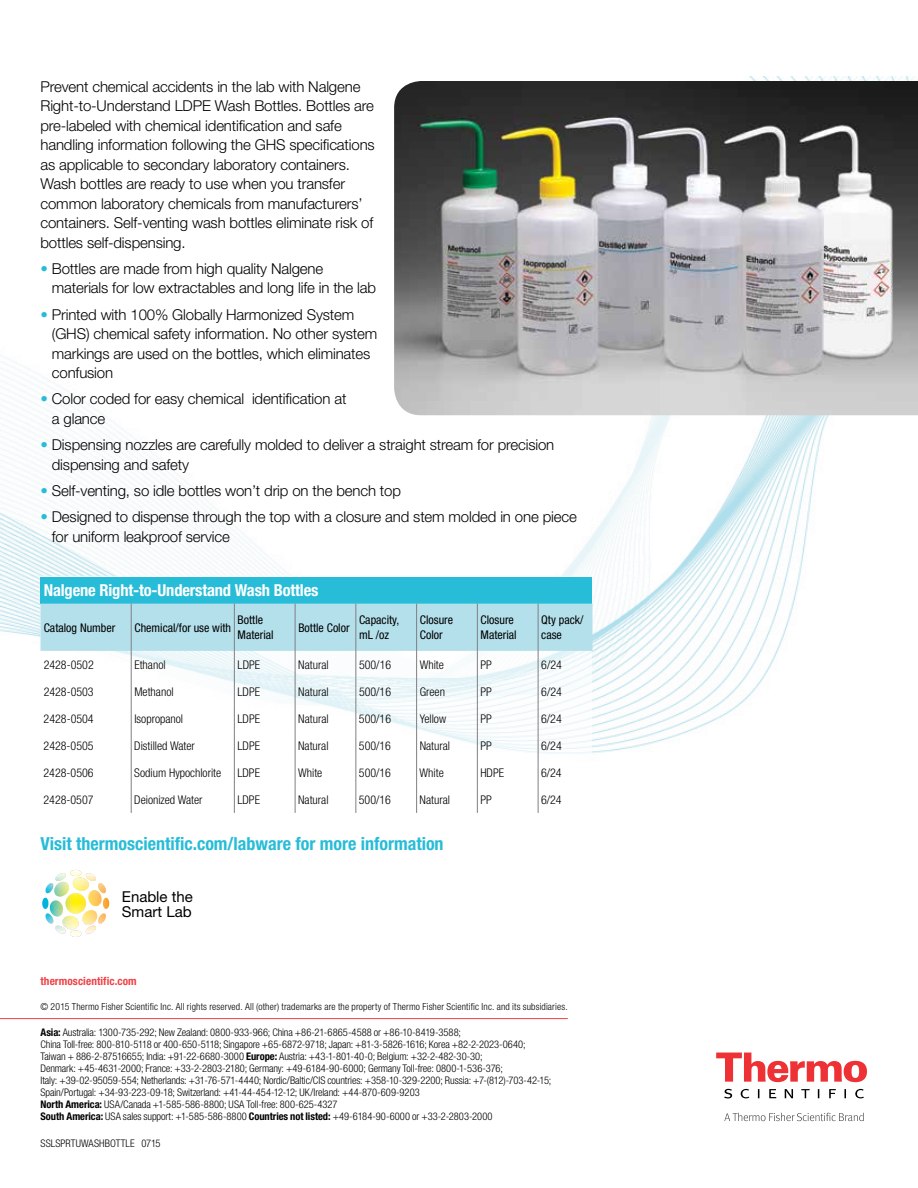
<style>
.page{position:relative;width:918px;height:1188px;background:#fff}
.page>*{position:absolute;margin:0;border:0;box-sizing:border-box;transform-origin:0 0}
.t1{font:700 condensed 18px "Helvetica Neue LT Std";color:#27bcd7}
.t2{font:700 condensed 16.5px "Helvetica Neue LT Std";letter-spacing:-.01em;color:#fff}
.t3{font:300 15px/19.5px "Helvetica Neue LT Std";letter-spacing:-.01em;color:#000}
.t4{font:15px/15px "Helvetica Neue";color:#000}
.t5{font:300 condensed 12px "Helvetica Neue LT Std";color:#000}
.t6{font:condensed 12px/14.4px "Helvetica Neue LT Std";color:#000}
.t7{font:700 condensed 11.25px "Helvetica Neue LT Std";letter-spacing:.01em;color:#ef4147}
.t8{font:300 condensed 10.5px/12px "Helvetica Neue LT Std";letter-spacing:-.01em;color:#000}
.t9{font:300 condensed 10.5px "Helvetica Neue LT Std";letter-spacing:.01em;color:#000}
.t10{font:300 condensed 9.75px "Helvetica Neue LT Std";letter-spacing:.015em;color:#000}
.s1{color:#27bcd7}
.s2{font-weight:700}
</style>
<div class="page">
<img style="left:0;top:77px;width:918px;height:677px">
<img style="left:394px;top:81px;width:524px;height:334px">
<div style="left:40px;top:577px;width:552px;height:27px;background:#27bcd7"></div>
<svg style="left:40px;top:604px;width:552px;height:209px"></svg>
<svg style="left:716px;top:1053px;width:151px;height:29px"></svg>
<svg style="left:724px;top:1089px;width:140px;height:9px"></svg>
<svg style="left:724px;top:1113px;width:140px;height:8px"></svg>
<hr style="left:0;top:1018px;width:568px;height:1px;background:#ef4147">
<svg style="left:46px;top:870px;width:60px;height:30px"></svg>
<p class="t3" style="left:40px;top:76px;width:336px">Prevent chemical accidents in the lab with Nalgene Right-to-Understand LDPE Wash Bottles. Bottles are pre-labeled with chemical identification and safe handling information following the GHS specifications as applicable to secondary laboratory containers.<br>Wash bottles are ready to use when you transfer common laboratory chemicals from manufacturers’ containers. Self-venting wash bottles eliminate risk of bottles self-dispensing.</p>
<p class="t3" style="left:52px;top:259px;width:326px;text-indent:-11px"><span class="s1">•</span> Bottles are made from high quality Nalgene materials for low extractables and long life in the lab</p>
<p class="t3" style="left:52px;top:304px;width:327px;text-indent:-11px"><span class="s1">•</span> Printed with 100% Globally Harmonized System (GHS) chemical safety information. No other system markings are used on the bottles, which eliminates confusion</p>
<p class="t3" style="left:52px;top:389px;width:296px;text-indent:-11px"><span class="s1">•</span> Color coded for easy chemical identification at a glance</p>
<p class="t3" style="left:52px;top:435px;width:504px;text-indent:-11px"><span class="s1">•</span> Dispensing nozzles are carefully molded to deliver a straight stream for precision dispensing and safety</p>
<p class="t3" style="left:40px;top:481px;width:362px"><span class="s1">•</span> Self-venting, so idle bottles won’t drip on the bench top</p>
<p class="t3" style="left:52px;top:507px;width:526px;text-indent:-11px"><span class="s1">•</span> Designed to dispense through the top with a closure and stem molded in one piece for uniform leakproof service</p>
<p class="t2" style="left:44px;top:580px;width:276px">Nalgene Right-to-Understand Wash Bottles</p>
<p class="t6" style="left:44px;top:620px;width:73px">Catalog Number</p>
<p class="t6" style="left:134px;top:620px;width:98px">Chemical/for use with</p>
<p class="t6" style="left:238px;top:613px;width:38px">Bottle<br>Material</p>
<p class="t6" style="left:298px;top:620px;width:53px">Bottle Color</p>
<p class="t6" style="left:359px;top:613px;width:42px">Capacity, mL /oz</p>
<p class="t6" style="left:420px;top:613px;width:35px">Closure<br>Color</p>
<p class="t6" style="left:481px;top:613px;width:38px">Closure<br>Material</p>
<p class="t6" style="left:541px;top:613px;width:44px">Qty pack/ case</p>
<p class="t5" style="left:44px;top:658px;width:52px">2428-0502</p>
<p class="t5" style="left:134px;top:658px;width:33px">Ethanol</p>
<p class="t5" style="left:238px;top:658px;width:24px">LDPE</p>
<p class="t5" style="left:298px;top:658px;width:32px">Natural</p>
<p class="t5" style="left:359px;top:658px;width:34px">500/16</p>
<p class="t5" style="left:420px;top:658px;width:26px">White</p>
<p class="t5" style="left:481px;top:658px;width:13px">PP</p>
<p class="t5" style="left:541px;top:658px;width:22px">6/24</p>
<p class="t5" style="left:44px;top:685px;width:52px">2428-0503</p>
<p class="t5" style="left:134px;top:685px;width:41px">Methanol</p>
<p class="t5" style="left:238px;top:685px;width:24px">LDPE</p>
<p class="t5" style="left:298px;top:685px;width:32px">Natural</p>
<p class="t5" style="left:359px;top:685px;width:34px">500/16</p>
<p class="t5" style="left:420px;top:685px;width:27px">Green</p>
<p class="t5" style="left:481px;top:685px;width:13px">PP</p>
<p class="t5" style="left:541px;top:685px;width:22px">6/24</p>
<p class="t5" style="left:44px;top:712px;width:52px">2428-0504</p>
<p class="t5" style="left:134px;top:712px;width:50px">Isopropanol</p>
<p class="t5" style="left:237px;top:712px;width:24px">LDPE</p>
<p class="t5" style="left:298px;top:712px;width:32px">Natural</p>
<p class="t5" style="left:359px;top:712px;width:34px">500/16</p>
<p class="t5" style="left:420px;top:712px;width:28px">Yellow</p>
<p class="t5" style="left:480px;top:712px;width:13px">PP</p>
<p class="t5" style="left:541px;top:712px;width:22px">6/24</p>
<p class="t5" style="left:44px;top:739px;width:52px">2428-0505</p>
<p class="t5" style="left:134px;top:739px;width:62px">Distilled Water</p>
<p class="t5" style="left:237px;top:739px;width:24px">LDPE</p>
<p class="t5" style="left:298px;top:739px;width:32px">Natural</p>
<p class="t5" style="left:359px;top:739px;width:34px">500/16</p>
<p class="t5" style="left:420px;top:739px;width:32px">Natural</p>
<p class="t5" style="left:480px;top:739px;width:13px">PP</p>
<p class="t5" style="left:541px;top:739px;width:22px">6/24</p>
<p class="t5" style="left:44px;top:766px;width:52px">2428-0506</p>
<p class="t5" style="left:134px;top:766px;width:89px">Sodium Hypochlorite</p>
<p class="t5" style="left:237px;top:766px;width:24px">LDPE</p>
<p class="t5" style="left:298px;top:766px;width:26px">White</p>
<p class="t5" style="left:359px;top:766px;width:34px">500/16</p>
<p class="t5" style="left:420px;top:766px;width:26px">White</p>
<p class="t5" style="left:480px;top:766px;width:25px">HDPE</p>
<p class="t5" style="left:541px;top:766px;width:22px">6/24</p>
<p class="t5" style="left:44px;top:793px;width:52px">2428-0507</p>
<p class="t5" style="left:134px;top:793px;width:70px">Deionized Water</p>
<p class="t5" style="left:237px;top:793px;width:24px">LDPE</p>
<p class="t5" style="left:298px;top:793px;width:32px">Natural</p>
<p class="t5" style="left:359px;top:793px;width:34px">500/16</p>
<p class="t5" style="left:420px;top:793px;width:32px">Natural</p>
<p class="t5" style="left:480px;top:793px;width:13px">PP</p>
<p class="t5" style="left:541px;top:793px;width:22px">6/24</p>
<p class="t1" style="left:40px;top:833px;width:405px">Visit thermoscientific.com/labware for more information</p>
<p class="t4" style="left:122px;top:889px;width:73px">Enable the<br>Smart Lab</p>
<p class="t7" style="left:40px;top:974px;width:98px">thermoscientific.com</p>
<p class="t10" style="left:40px;top:1001px;width:529px">© 2015 Thermo Fisher Scientific Inc. All rights reserved. All (other) trademarks are the property of Thermo Fisher Scientific Inc. and its subsidiaries.</p>
<p class="t8" style="left:40px;top:1026px;width:512px"><span class="s2">Asia:</span> Australia: 1300-735-292; New Zealand: 0800-933-966; China +86-21-6865-4588 or +86-10-8419-3588;<br>China Toll-free: 800-810-5118 or 400-650-5118; Singapore +65-6872-9718; Japan: +81-3-5826-1616; Korea +82-2-2023-0640; Taiwan + 886-2-87516655; India: +91-22-6680-3000 <span class="s2">Europe:</span> Austria: +43-1-801-40-0; Belgium: +32-2-482-30-30;<br>Denmark: +45-4631-2000; France: +33-2-2803-2180; Germany: +49-6184-90-6000; Germany Toll-free: 0800-1-536-376;<br>Italy: +39-02-95059-554; Netherlands: +31-76-571-4440; Nordic/Baltic/CIS countries: +358-10-329-2200; Russia: +7-(812)-703-42-15; Spain/Portugal: +34-93-223-09-18; Switzerland: +41-44-454-12-12; UK/Ireland: +44-870-609-9203<br><span class="s2">North America:</span> USA/Canada +1-585-586-8800; USA Toll-free: 800-625-4327<br><span class="s2">South America:</span> USA sales support: +1-585-586-8800 <span class="s2">Countries not listed:</span> +49-6184-90-6000 or +33-2-2803-2000</p>
<p class="t9" style="left:40px;top:1137px;width:122px">SSLSPRTUWASHBOTTLE 0715</p>
</div>
